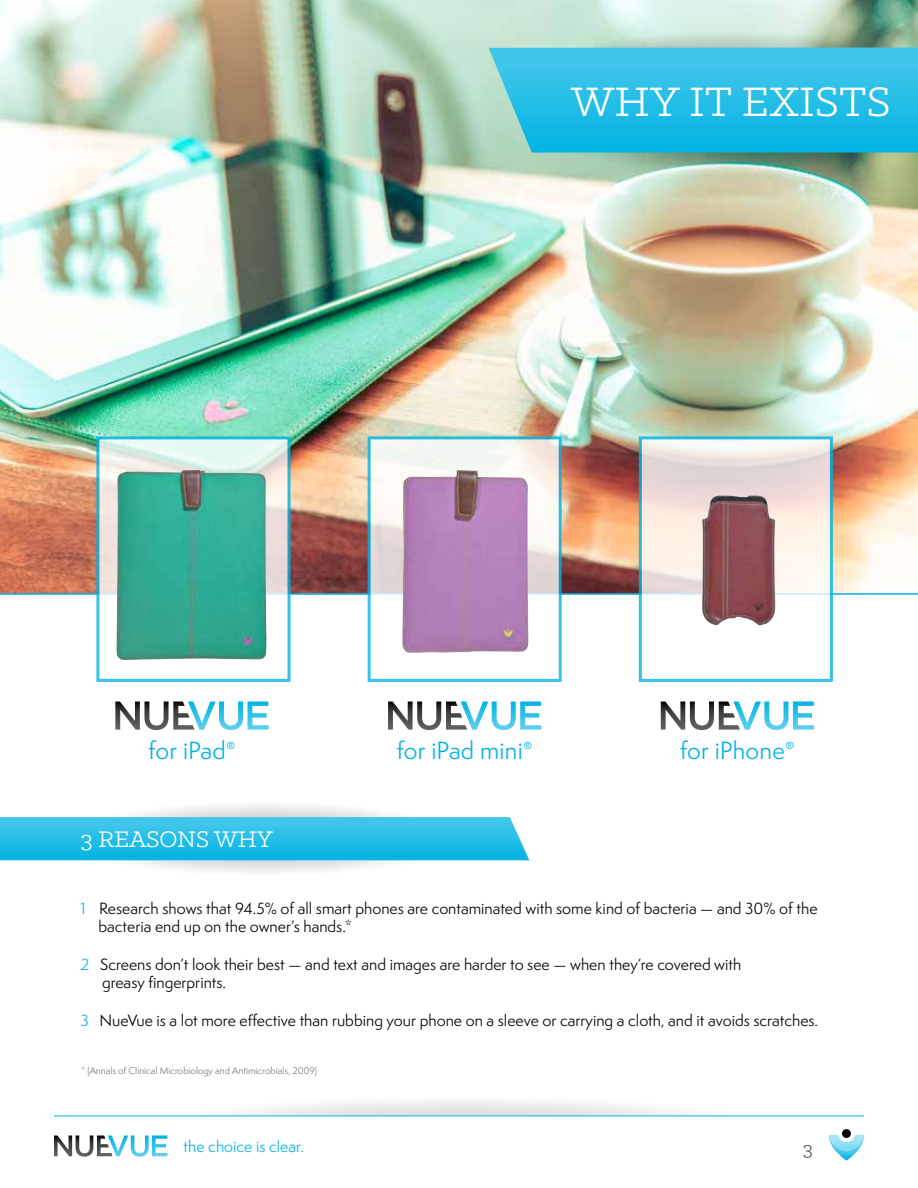
<style>
.page{position:relative;width:918px;height:1188px;background:#fff}
.page>*{position:absolute;margin:0;border:0;box-sizing:border-box;transform-origin:0 0}
.t1{font:46.5px "Klinic Slab";letter-spacing:.01em;color:#fff}
.t2{font:25.5px "Klinic Slab";color:#fff}
.t3{font:22.95px "Semplicita Pro";letter-spacing:.01em;color:#00b3e3}
.t4{font:21px "Klinic Slab";color:#58595b}
.t5{font:15px/18px "Semplicita Pro";color:#000}
.t6{font:15px "Semplicita Pro";color:#00b3e3}
.t7{font:9px "Semplicita Pro";color:#77787b}
.s1{color:#00b3e3}
</style>
<div class="page">
<svg style="left:0;top:817px;width:529px;height:43px;background:#29bfe7"></svg>
<img style="left:0;top:0;width:918px;height:595px">
<svg style="left:368px;top:436px;width:194px;height:246px"></svg>
<svg style="left:639px;top:436px;width:194px;height:246px"></svg>
<svg style="left:96px;top:436px;width:195px;height:246px"></svg>
<svg style="left:489px;top:48px;width:429px;height:105px;background:#2ebfe4"></svg>
<svg style="left:54px;top:1136px;width:113px;height:21px"></svg>
<svg style="left:829px;top:1136px;width:35px;height:25px"></svg>
<div style="left:842px;top:1129px;width:9px;height:9px;background:#000;border-radius:50%"></div>
<svg style="left:661px;top:702px;width:153px;height:28px"></svg>
<img style="left:701px;top:495px;width:76px;height:131px">
<svg style="left:388px;top:702px;width:153px;height:28px"></svg>
<img style="left:402px;top:470px;width:127px;height:183px">
<svg style="left:115px;top:702px;width:154px;height:28px"></svg>
<img style="left:168px;top:1100px;width:587px;height:16px">
<hr style="left:54px;top:1116px;width:810px;height:1px;background:#00b3e3">
<img style="left:116px;top:470px;width:150px;height:190px">
<h1 class="t1" style="left:571px;top:72px;width:321px">WHY IT EXISTS</h1>
<h3 class="t3" style="left:148px;top:735px;width:89px">for iPad<sup>®</sup></h3>
<h2 class="t2" style="left:80px;top:823px;width:194px">3 REASONS WHY</h2>
<h3 class="t3" style="left:397px;top:735px;width:137px">for iPad mini<sup>®</sup></h3>
<h3 class="t3" style="left:680px;top:735px;width:116px">for iPhone<sup>®</sup></h3>
<p class="t5" style="left:98px;top:899px;width:721px;text-indent:-18px"><span class="s1">1</span> Research shows that 94.5% of all smart phones are contaminated with some kind of bacteria — and 30% of the bacteria end up on the owner’s hands.*</p>
<p class="t5" style="left:102px;top:955px;width:641px;text-indent:-22px"><span class="s1">2</span> Screens don’t look their best — and text and images are harder to see — when they’re covered with greasy fingerprints.</p>
<p class="t5" style="left:80px;top:1012px;width:739px"><span class="s1">3</span> NueVue is a lot more effective than rubbing your phone on a sleeve or carrying a cloth, and it avoids scratches.</p>
<p class="t7" style="left:81px;top:1065px;width:238px">* (Annals of Clinical Microbiology and Antimicrobials, 2009)</p>
<p class="t6" style="left:184px;top:1136px;width:122px">the choice is clear.</p>
<h3 class="t4" style="left:803px;top:1135px;width:12px">3</h3>
</div>
